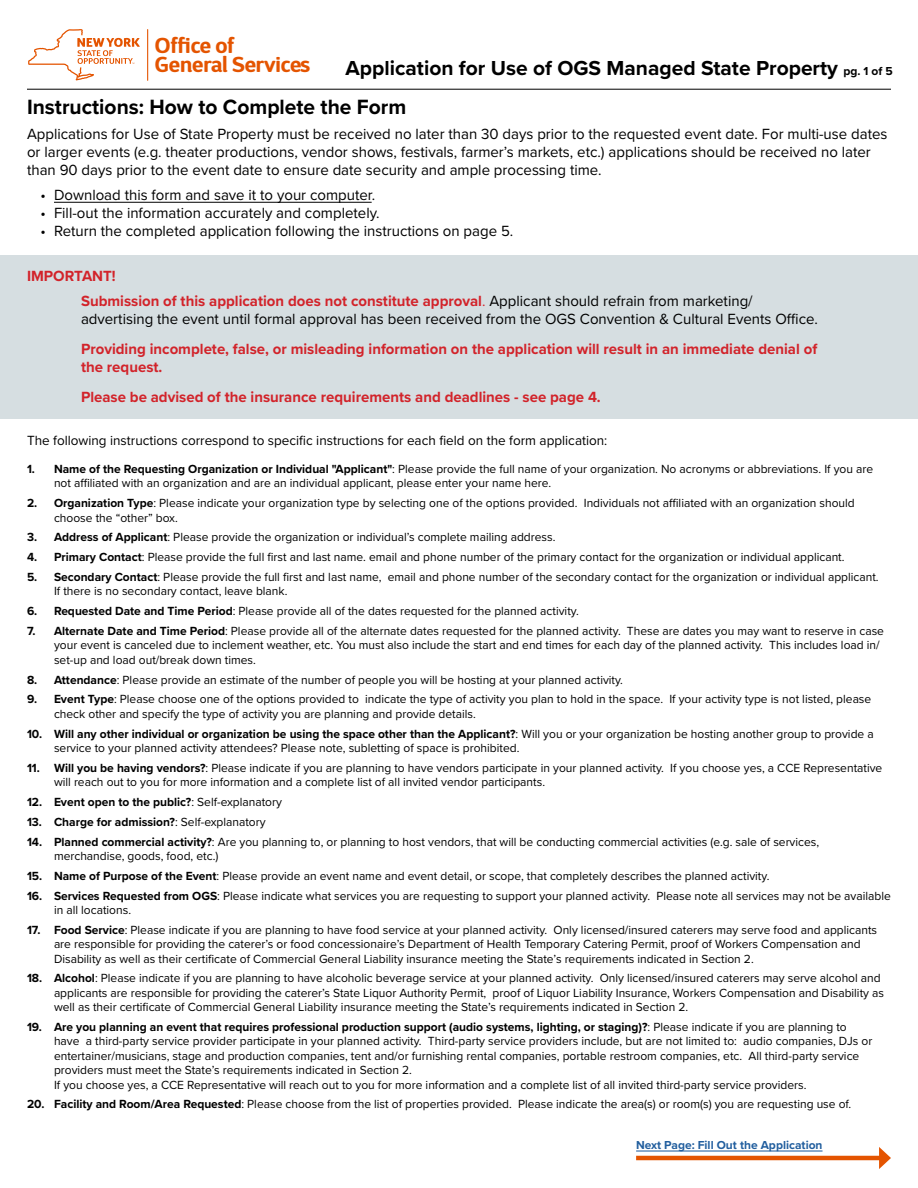
<style>
.page{position:relative;width:918px;height:1188px;background:#fff}
.page>*{position:absolute;margin:0;border:0;box-sizing:border-box;transform-origin:0 0}
.t1{font:700 21.6px/18.5px "D Sari";letter-spacing:-.01em;color:#e45400}
.t2{font:700 21.45px "Proxima Nova";color:#000}
.t3{font:700 21px "Proxima Nova";color:#000}
.t4{font:15.3px/18px "Proxima Nova";color:#000}
.t5{font:700 15.3px/18px "Proxima Nova";color:#d2232a}
.t6{font:13.8px "Proxima Nova";color:#000}
.t7{font:12.3px/14.4px "Proxima Nova";color:#000}
.t8{font:700 12.3px "Proxima Nova";color:#000}
.t9{font:700 12px "Proxima Nova";color:#215e9e}
.s1{font-size:12px}
.s2{font-weight:700;color:#d2232a}
.s3{color:#d2232a}
.s4{font-weight:700}
.s5{font-weight:400}
</style>
<div class="page">
<div style="left:0;top:255px;width:918px;height:163px;background:#d6dee1"></div>
<hr style="left:147px;top:29px;width:1px;height:52px;background:#e45400">
<svg style="left:28px;top:29px;width:112px;height:51px"></svg>
<hr style="left:27px;top:89px;width:864px;height:1px;background:#000">
<hr style="left:54px;top:202px;width:318px;height:1px;background:#000">
<hr style="left:636px;top:1156px;width:247px;height:4px;background:#e45400">
<svg style="left:879px;top:1147px;width:12px;height:22px"></svg>
<hr style="left:636px;top:1150px;width:187px;height:2px;background:#215e9e">
<p class="t1" style="left:155px;top:36px;width:157px">Office of<br>General Services</p>
<p class="t3" style="left:346px;top:53px;width:549px">Application for Use of OGS Managed State Property <span class="s1">pg. 1 of 5</span></p>
<p class="t2" style="left:27px;top:91px;width:381px">Instructions: How to Complete the Form</p>
<p class="t4" style="left:27px;top:124px;width:862px">Applications for Use of State Property must be received no later than 30 days prior to the requested event date. For multi-use dates or larger events (e.g. theater productions, vendor shows, festivals, farmer’s markets, etc.) applications should be received no later than 90 days prior to the event date to ensure date security and ample processing time.</p>
<p class="t4" style="left:40px;top:185px;width:336px">• Download this form and save it to your computer.</p>
<p class="t4" style="left:40px;top:203px;width:341px">• Fill-out the information accurately and completely.</p>
<p class="t4" style="left:40px;top:221px;width:474px">• Return the completed application following the instructions on page 5.</p>
<p class="t5" style="left:27px;top:266px;width:90px">IMPORTANT!</p>
<p class="t4" style="left:81px;top:291px;width:738px"><span class="s2">Submission of this application does not constitute approval</span><span class="s3">.</span> Applicant should refrain from marketing/ advertising the event until formal approval has been received from the OGS Convention &amp; Cultural Events Office.</p>
<p class="t5" style="left:81px;top:339px;width:738px">Providing incomplete, false, or misleading information on the application will result in an immediate denial of the request.</p>
<p class="t5" style="left:81px;top:387px;width:521px">Please be advised of the insurance requirements and deadlines - see page 4.</p>
<p class="t6" style="left:27px;top:430px;width:582px">The following instructions correspond to specific instructions for each field on the form application:</p>
<p class="t7" style="left:54px;top:461px;width:821px;text-indent:-27px"><span class="s4">1. Name of the Requesting Organization or Individual "Applicant"</span>: Please provide the full name of your organization. No acronyms or abbreviations. If you are not affiliated with an organization and are an individual applicant, please enter your name here.</p>
<p class="t7" style="left:54px;top:495px;width:802px;text-indent:-27px"><span class="s4">2. Organization Type</span>: Please indicate your organization type by selecting one of the options provided. Individuals not affiliated with an organization should choose the “other” box.</p>
<p class="t7" style="left:27px;top:530px;width:530px"><span class="s4">3. Address of Applicant</span>: Please provide the organization or individual’s complete mailing address.</p>
<p class="t7" style="left:27px;top:549px;width:819px"><span class="s4">4. Primary Contact</span>: Please provide the full first and last name. email and phone number of the primary contact for the organization or individual applicant.</p>
<p class="t7" style="left:54px;top:569px;width:826px;text-indent:-27px"><span class="s4">5. Secondary Contact</span>: Please provide the full first and last name, email and phone number of the secondary contact for the organization or individual applicant.<br>If there is no secondary contact, leave blank.</p>
<p class="t7" style="left:27px;top:603px;width:553px"><span class="s4">6. Requested Date and Time Period</span>: Please provide all of the dates requested for the planned activity.</p>
<p class="t7" style="left:54px;top:623px;width:832px;text-indent:-27px"><span class="s4">7. Alternate Date and Time Period</span>: Please provide all of the alternate dates requested for the planned activity. These are dates you may want to reserve in case your event is canceled due to inclement weather, etc. You must also include the start and end times for each day of the planned activity. This includes load in/ set-up and load out/break down times.</p>
<p class="t7" style="left:27px;top:672px;width:598px"><span class="s4">8. Attendance</span>: Please provide an estimate of the number of people you will be hosting at your planned activity.</p>
<p class="t7" style="left:54px;top:692px;width:819px;text-indent:-27px"><span class="s4">9. Event Type</span>: Please choose one of the options provided to indicate the type of activity you plan to hold in the space. If your activity type is not listed, please check other and specify the type of activity you are planning and provide details.</p>
<p class="t7" style="left:54px;top:726px;width:821px;text-indent:-27px"><span class="s4">10. Will any other individual or organization be using the space other than the Applicant?</span>: Will you or your organization be hosting another group to provide a service to your planned activity attendees? Please note, subletting of space is prohibited.</p>
<p class="t7" style="left:54px;top:760px;width:830px;text-indent:-27px"><span class="s4">11. Will you be having vendors?</span>: Please indicate if you are planning to have vendors participate in your planned activity. If you choose yes, a CCE Representative will reach out to you for more information and a complete list of all invited vendor participants.</p>
<p class="t8" style="left:27px;top:793px;width:256px">12. Event open to the public?<span class="s5">: Self-explanatory</span></p>
<p class="t8" style="left:27px;top:813px;width:240px">13. Charge for admission?<span class="s5">: Self-explanatory</span></p>
<p class="t7" style="left:54px;top:834px;width:767px;text-indent:-27px"><span class="s4">14. Planned commercial activity?</span>: Are you planning to, or planning to host vendors, that will be conducting commercial activities (e.g. sale of services, merchandise, goods, food, etc.)</p>
<p class="t7" style="left:27px;top:868px;width:744px"><span class="s4">15. Name of Purpose of the Event</span>: Please provide an event name and event detail, or scope, that completely describes the planned activity.</p>
<p class="t7" style="left:54px;top:888px;width:838px;text-indent:-27px"><span class="s4">16. Services Requested from OGS</span>: Please indicate what services you are requesting to support your planned activity. Please note all services may not be available in all locations.</p>
<p class="t7" style="left:54px;top:922px;width:825px;text-indent:-27px"><span class="s4">17. Food Service</span>: Please indicate if you are planning to have food service at your planned activity. Only licensed/insured caterers may serve food and applicants are responsible for providing the caterer’s or food concessionaire’s Department of Health Temporary Catering Permit, proof of Workers Compensation and<br>Disability as well as their certificate of Commercial General Liability insurance meeting the State’s requirements indicated in Section 2.</p>
<p class="t7" style="left:54px;top:971px;width:832px;text-indent:-27px"><span class="s4">18. Alcohol</span>: Please indicate if you are planning to have alcoholic beverage service at your planned activity. Only licensed/insured caterers may serve alcohol and applicants are responsible for providing the caterer’s State Liquor Authority Permit, proof of Liquor Liability Insurance, Workers Compensation and Disability as well as their certificate of Commercial General Liability insurance meeting the State’s requirements indicated in Section 2.</p>
<p class="t7" style="left:54px;top:1019px;width:820px;text-indent:-27px"><span class="s4">19. Are you planning an event that requires professional production support (audio systems, lighting, or staging)?</span>: Please indicate if you are planning to have a third-party service provider participate in your planned activity. Third-party service providers include, but are not limited to: audio companies, DJs or entertainer/musicians, stage and production companies, tent and/or furnishing rental companies, portable restroom companies, etc. All third-party service providers must meet the State’s requirements indicated in Section 2.<br>If you choose yes, a CCE Representative will reach out to you for more information and a complete list of all invited third-party service providers.</p>
<p class="t7" style="left:27px;top:1097px;width:826px"><span class="s4">20. Facility and Room/Area Requested</span>: Please choose from the list of properties provided. Please indicate the area(s) or room(s) you are requesting use of.</p>
<p class="t9" style="left:636px;top:1136px;width:188px">Next Page: Fill Out the Application</p>
</div>
